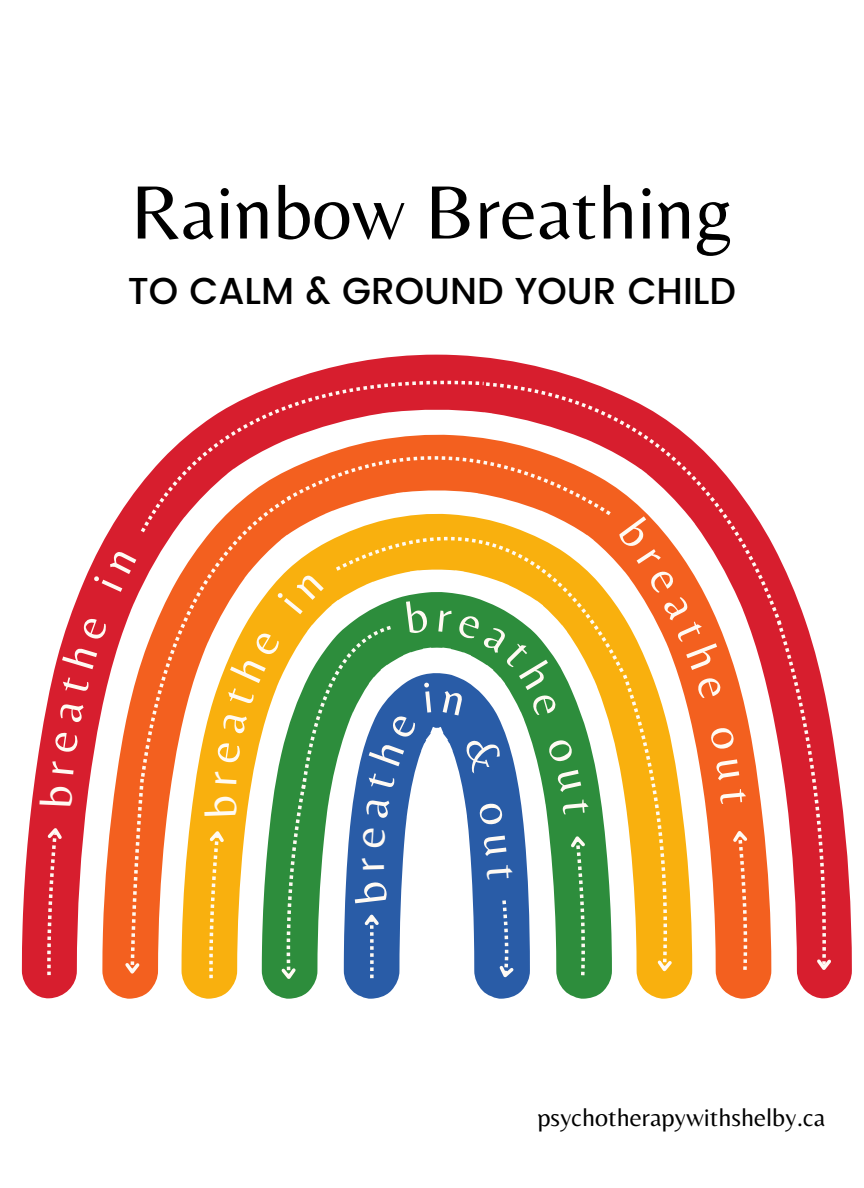
<style>
.page{position:relative;width:864px;height:1188px;background:#fff}
.page>*{position:absolute;margin:0;border:0;box-sizing:border-box;transform-origin:0 0}
.t1{font:78.45px "Belleza";color:#000}
.t2{font:500 37.5px "Poppins";color:#000}
.t3{font:25.95px "Belleza";color:#000}
</style>
<div class="page">
<svg style="left:22px;top:531px;width:830px;height:468px"></svg>
<svg style="left:182px;top:778px;width:510px;height:221px;fill:#f9b00e"></svg>
<svg style="left:262px;top:984px;width:350px;height:15px"></svg>
<svg style="left:44px;top:824px;width:21px;height:151px;background:#da3441"></svg>
<svg style="left:145px;top:354px;width:339px;height:125px"></svg>
<svg style="left:484px;top:357px;width:336px;height:269px"></svg>
<svg style="left:777px;top:619px;width:62px;height:356px"></svg>
<svg style="left:109px;top:479px;width:95px;height:299px"></svg>
<svg style="left:122px;top:779px;width:22px;height:199px;background:#f46e32"></svg>
<svg style="left:39px;top:786px;width:34px;height:20px"></svg>
<svg style="left:51px;top:761px;width:23px;height:13px"></svg>
<svg style="left:54px;top:732px;width:24px;height:21px"></svg>
<svg style="left:59px;top:701px;width:25px;height:22px"></svg>
<svg style="left:61px;top:676px;width:28px;height:19px"></svg>
<div style="left:62px;top:616px;width:46px;height:53px;background:#d71e2e"></div>
<div style="left:93px;top:550px;width:43px;height:42px;background:#d71e2e"></div>
<svg style="left:204px;top:449px;width:547px;height:535px"></svg>
<h1 class="t1" style="left:131px;top:166px;width:604px">Rainbow Breathing</h1>
<h3 class="t2" style="left:128px;top:269px;width:610px">TO CALM &amp; GROUND YOUR CHILD</h3>
<p class="t3" style="left:538px;top:1101px;width:289px">psychotherapywithshelby.ca</p>
</div>
